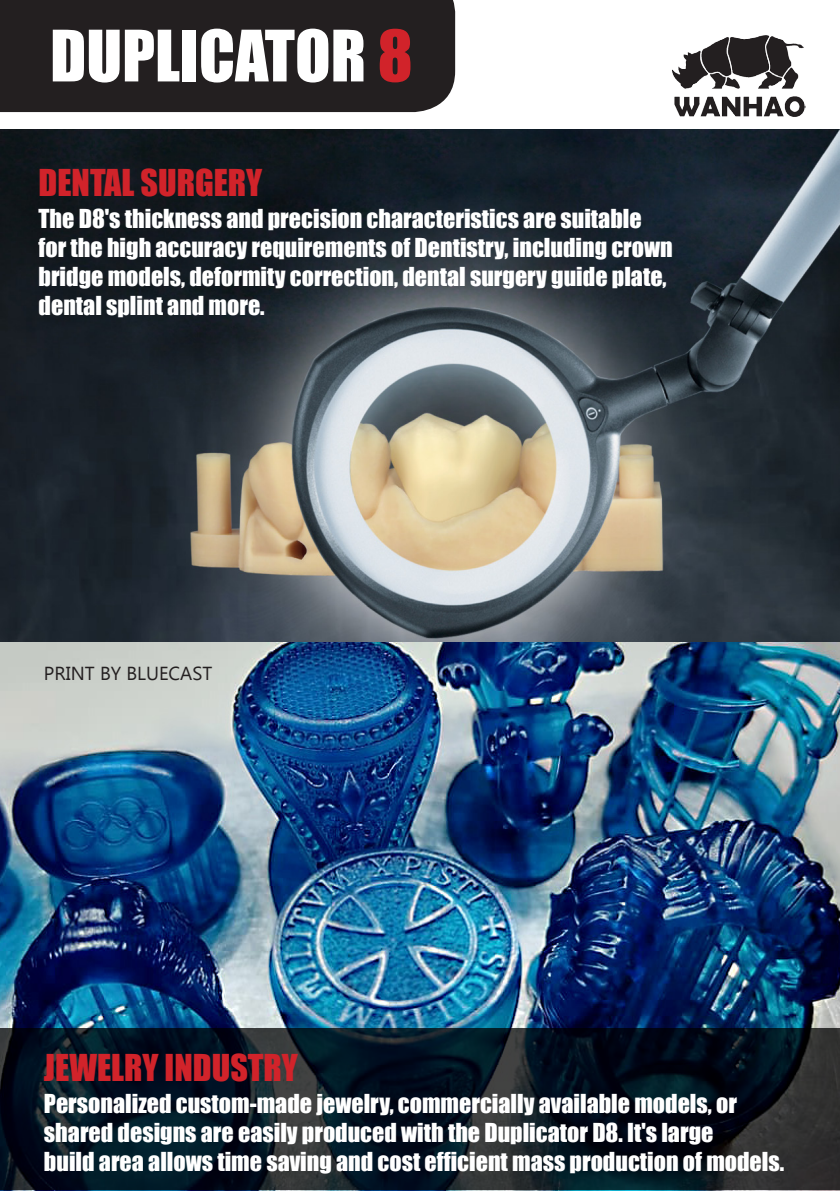
<style>
.page{position:relative;width:840px;height:1191px;background:#fff}
.page>*{position:absolute;margin:0;border:0;box-sizing:border-box;transform-origin:0 0}
.t1{font:65.4px "Impact";color:#fff}
.t2{font:34px "Impact";color:#d1232a}
.t3{font:24px "Impact";color:#fff}
.t4{font:18.8px "Ebrima";color:#231f20}
.s1{color:#d1232a}
</style>
<div class="page">
<img style="left:672px;top:35px;width:133px;height:82px">
<div style="left:0;top:0;width:455px;height:112px;background:#231f20"></div>
<img style="left:0;top:129px;width:839px;height:1061px">
<svg style="left:0;top:1028px;width:839px;height:161px;background:#0d1823"></svg>
<p class="t1" style="left:50px;top:5px;width:364px">DUPLICATOR <span class="s1">8</span></p>
<p class="t2" style="left:39px;top:157px;width:225px">DENTAL SURGERY</p>
<p class="t3" style="left:39px;top:200px;width:604px">The D8's thickness and precision characteristics are suitable</p>
<p class="t3" style="left:39px;top:229px;width:635px">for the high accuracy requirements of Dentistry, including crown</p>
<p class="t3" style="left:39px;top:258px;width:629px">bridge models, deformity correction, dental surgery guide plate,</p>
<p class="t3" style="left:39px;top:286px;width:227px">dental splint and more.</p>
<p class="t4" style="left:44px;top:659px;width:170px">PRINT BY BLUECAST</p>
<p class="t2" style="left:44px;top:1041px;width:255px">JEWELRY INDUSTRY</p>
<p class="t3" style="left:44px;top:1084px;width:694px">Personalized custom-made jewelry, commercially available models, or</p>
<p class="t3" style="left:44px;top:1113px;width:670px">shared designs are easily produced with the Duplicator D8. It's large</p>
<p class="t3" style="left:44px;top:1142px;width:741px">build area allows time saving and cost efficient mass production of models.</p>
</div>
